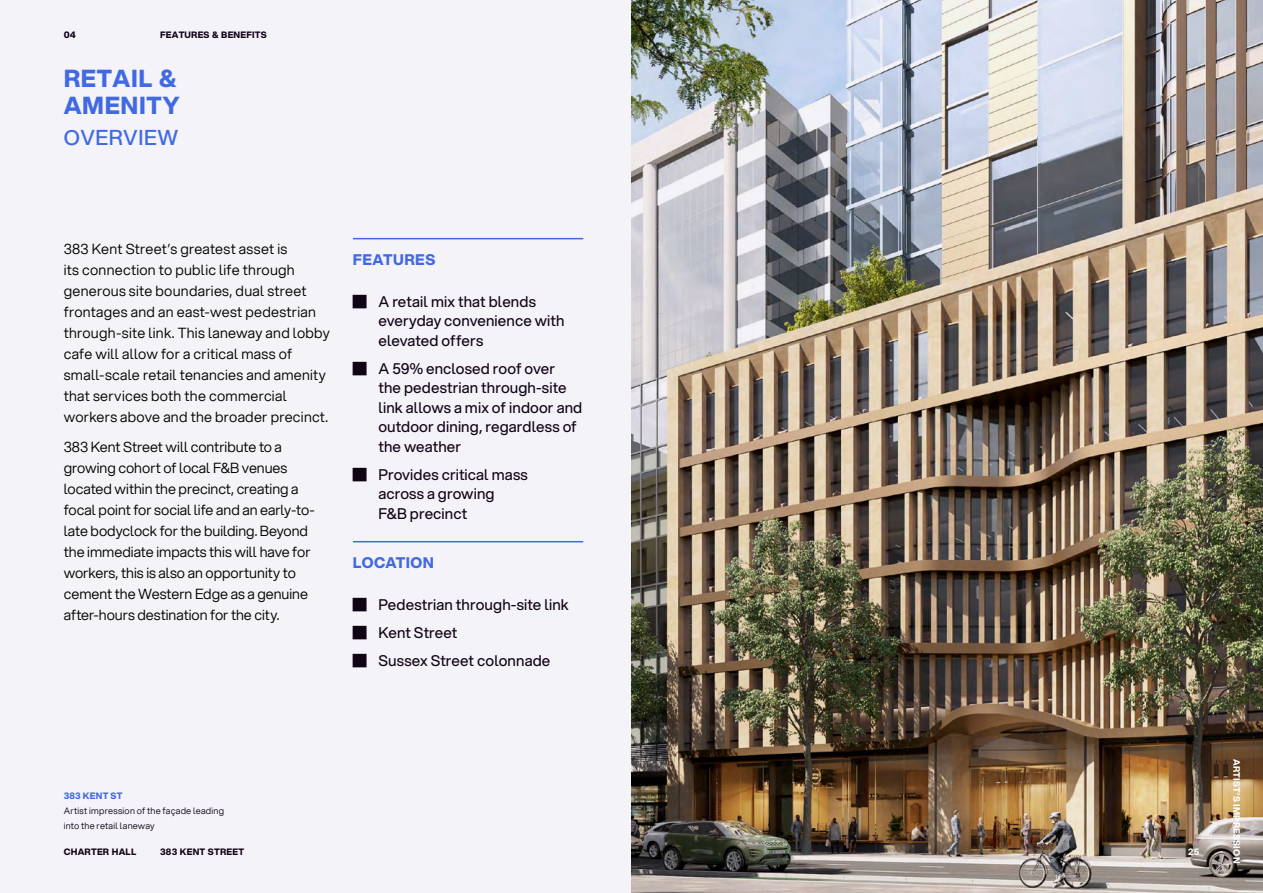
<style>
.page{position:relative;width:1263px;height:893px;background:#f4f3f8}
.page>*{position:absolute;margin:0;border:0;box-sizing:border-box;transform-origin:0 0}
.t1{font:24px/27px "Aspekta 750";letter-spacing:.025em;color:#4169e2}
.t2{font:21px "Aspekta 500";letter-spacing:.025em;color:#4169e2}
.t3{font:15px/19.5px "Aspekta 450";letter-spacing:.01em;color:#110316}
.t4{font:15px "Aspekta 750";letter-spacing:.035em;color:#4169e2}
.t5{font:14.25px/21px "Aspekta 350";letter-spacing:.005em;color:#000}
.t6{font:9px/15px "Aspekta 350";letter-spacing:.025em;color:#110316}
.t7{font:9px "Aspekta 750";letter-spacing:.025em;color:#110316}
.t8{font:9px "Aspekta 750";letter-spacing:.025em;color:#fff}
.t9{font:9px "Aspekta 750";letter-spacing:.02em;color:#4169e2}
</style>
<div class="page">
<img style="left:631px;top:0;width:632px;height:893px">
<hr style="left:353px;top:238px;width:230px;height:1px;background:#4169e2">
<hr style="left:353px;top:541px;width:230px;height:1px;background:#4169e2">
<p class="t7" style="left:64px;top:30px;width:14px">04</p>
<p class="t7" style="left:160px;top:30px;width:108px">FEATURES &amp; BENEFITS</p>
<h1 class="t1" style="left:64px;top:65px;width:117px">RETAIL &amp;<br>AMENITY</h1>
<h2 class="t2" style="left:64px;top:126px;width:116px">OVERVIEW</h2>
<p class="t5" style="left:64px;top:239px;width:268px">383 Kent Street’s greatest asset is<br>its connection to public life through generous site boundaries, dual street frontages and an east-west pedestrian through-site link. This laneway and lobby cafe will allow for a critical mass of small-scale retail tenancies and amenity that services both the commercial workers above and the broader precinct.</p>
<p class="t5" style="left:64px;top:436px;width:252px">383 Kent Street will contribute to a growing cohort of local F&amp;B venues located within the precinct, creating a focal point for social life and an early-to&shy;late bodyclock for the building. Beyond the immediate impacts this will have for workers, this is also an opportunity to cement the Western Edge as a genuine after-hours destination for the city.</p>
<p class="t4" style="left:353px;top:251px;width:84px">FEATURES</p>
<p class="t3" style="left:378px;top:292px;width:188px;text-indent:-26px">■ A retail mix that blends everyday convenience with elevated offers</p>
<p class="t3" style="left:378px;top:359px;width:205px;text-indent:-26px">■ A 59% enclosed roof over<br>the pedestrian through-site link allows a mix of indoor and outdoor dining, regardless of the weather</p>
<p class="t3" style="left:378px;top:465px;width:151px;text-indent:-26px">■ Provides critical mass across a growing<br>F&amp;B precinct</p>
<p class="t4" style="left:353px;top:554px;width:83px">LOCATION</p>
<p class="t3" style="left:353px;top:595px;width:217px">■ Pedestrian through-site link</p>
<p class="t3" style="left:353px;top:623px;width:106px">■ Kent Street</p>
<p class="t3" style="left:353px;top:651px;width:199px">■ Sussex Street colonnade</p>
<p class="t9" style="left:64px;top:790px;width:60px">383 KENT ST</p>
<p class="t6" style="left:64px;top:803px;width:162px">Artist impression of the façade leading into the retail laneway</p>
<p class="t7" style="left:64px;top:846px;width:74px">CHARTER HALL</p>
<p class="t7" style="left:160px;top:846px;width:85px">383 KENT STREET</p>
<p class="t8" style="left:1188px;top:846px;width:13px">25</p>
<p class="t8" style="left:1242px;top:759px;width:106px;rotate:90deg">ARTIST’S IMPRESSION</p>
</div>
